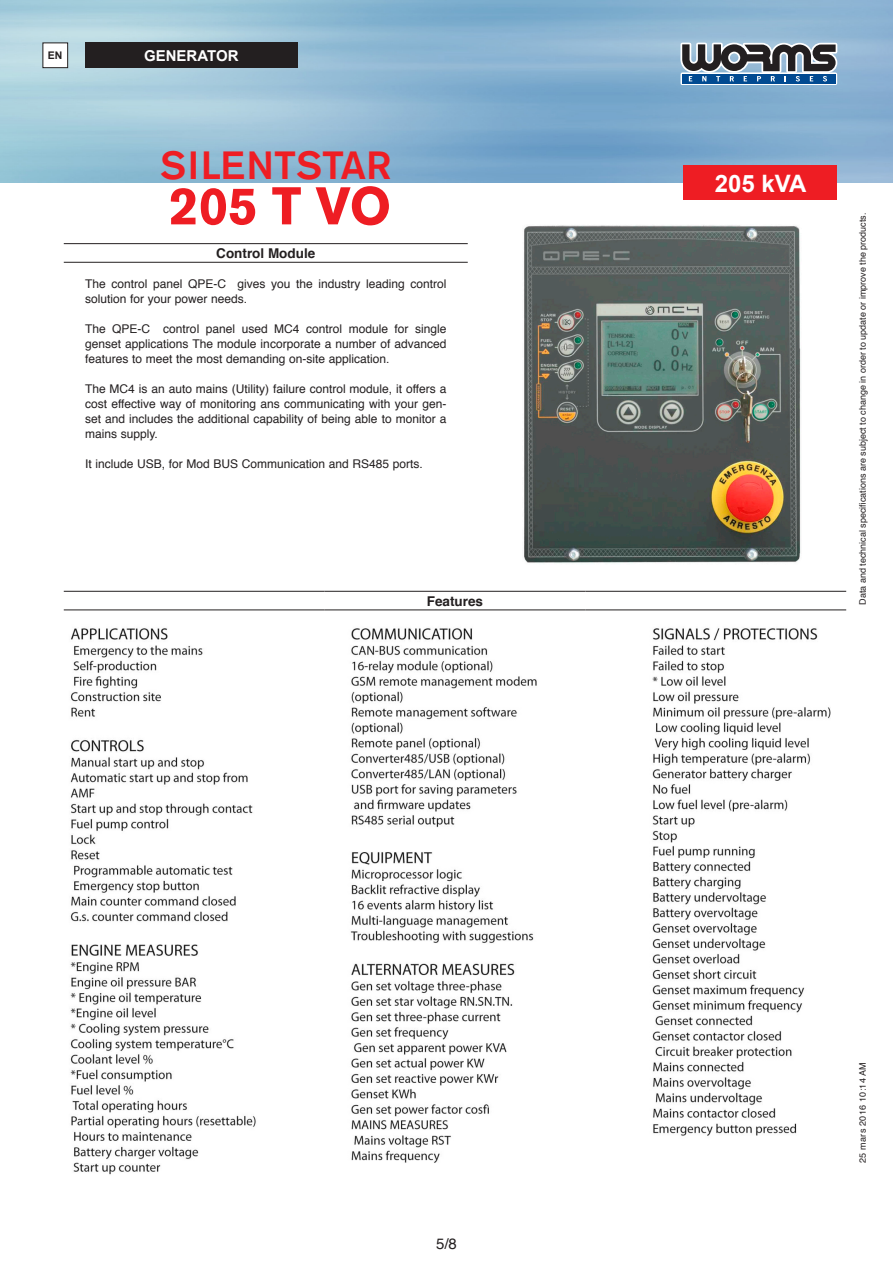
<style>
.page{position:relative;width:893px;height:1263px;background:#fff}
.page>*{position:absolute;margin:0;border:0;box-sizing:border-box;transform-origin:0 0}
.t1{font:700 52.5px "Akzidenz Grotesk BE";color:#ee1d23}
.t2{font:500 39px "Akzidenz Grotesk BE";color:#ee1d23}
.t3{font:700 24px "Arial";color:#fff}
.t4{font:700 15px "Arial";color:#fff}
.t5{font:15px "Helvetica";color:#231f20}
.t6{font:700 13.5px "Helvetica";color:#231f20}
.t7{font:12px/15px "Helvetica";color:#231f20;text-align:justify}
.t8{font:700 10.5px "Arial";color:#231f20}
.t9{font:9px "Helvetica";color:#231f20}
.t10{font:9px "Helvetica";letter-spacing:.03em;color:#231f20}
</style>
<div class="page">
<img style="left:0;top:0;width:893px;height:182px">
<svg style="left:680px;top:43px;width:157px;height:41px;background:#5f7285"></svg>
<div style="left:85px;top:43px;width:213px;height:25px;background:#231f20"></div>
<div style="left:43px;top:43px;width:25px;height:25px;background:#fff"></div>
<div style="left:43px;top:43px;width:25px;height:25px;border:1px solid #231f20"></div>
<hr style="left:64px;top:591px;width:261px;height:1px;background:#231f20">
<hr style="left:325px;top:591px;width:260px;height:1px;background:#231f20">
<hr style="left:585px;top:591px;width:261px;height:1px;background:#231f20">
<hr style="left:64px;top:610px;width:261px;height:1px;background:#231f20">
<hr style="left:325px;top:610px;width:260px;height:1px;background:#231f20">
<hr style="left:585px;top:610px;width:261px;height:1px;background:#231f20">
<hr style="left:64px;top:243px;width:404px;height:1px;background:#231f20">
<hr style="left:64px;top:262px;width:404px;height:1px;background:#231f20">
<img style="left:524px;top:225px;width:277px;height:338px">
<img style="left:70px;top:628px;width:761px;height:547px">
<div style="left:684px;top:166px;width:153px;height:34px;background:#ee1d23"></div>
<p class="t8" style="left:48px;top:48px;width:16px">EN</p>
<p class="t4" style="left:144px;top:45px;width:96px">GENERATOR</p>
<h2 class="t2" style="left:160px;top:141px;width:232px">SILENTSTAR</h2>
<h1 class="t1" style="left:169px;top:176px;width:224px">205 T VO</h1>
<p class="t6" style="left:216px;top:242px;width:100px">Control Module</p>
<p class="t7" style="left:85px;top:277px;width:363px">The control panel QPE-C gives you the industry leading control solution for your power needs.</p>
<p class="t7" style="left:85px;top:322px;width:363px">The QPE-C control panel used MC4 control module for single genset applications The module incorporate a number of advanced features to meet the most demanding on-site application.</p>
<p class="t7" style="left:85px;top:382px;width:363px">The MC4 is an auto mains (Utility) failure control module, it offers a cost effective way of monitoring ans communicating with your gen&shy;set and includes the additional capability of being able to monitor a mains supply.</p>
<p class="t7" style="left:85px;top:457px;width:339px">It include USB, for Mod BUS Communication and RS485 ports.</p>
<p class="t6" style="left:427px;top:590px;width:58px">Features</p>
<p class="t5" style="left:436px;top:1232px;width:22px">5/8</p>
<h3 class="t3" style="left:715px;top:167px;width:93px">205 kVA</h3>
<p class="t9" style="left:856px;top:605px;width:394px;rotate:-90deg">Data and technical specifications are subject to change in order to update or improve the products.</p>
<p class="t10" style="left:856px;top:1163px;width:102px;rotate:-90deg">25 mars 2016 10:14 AM</p>
</div>
